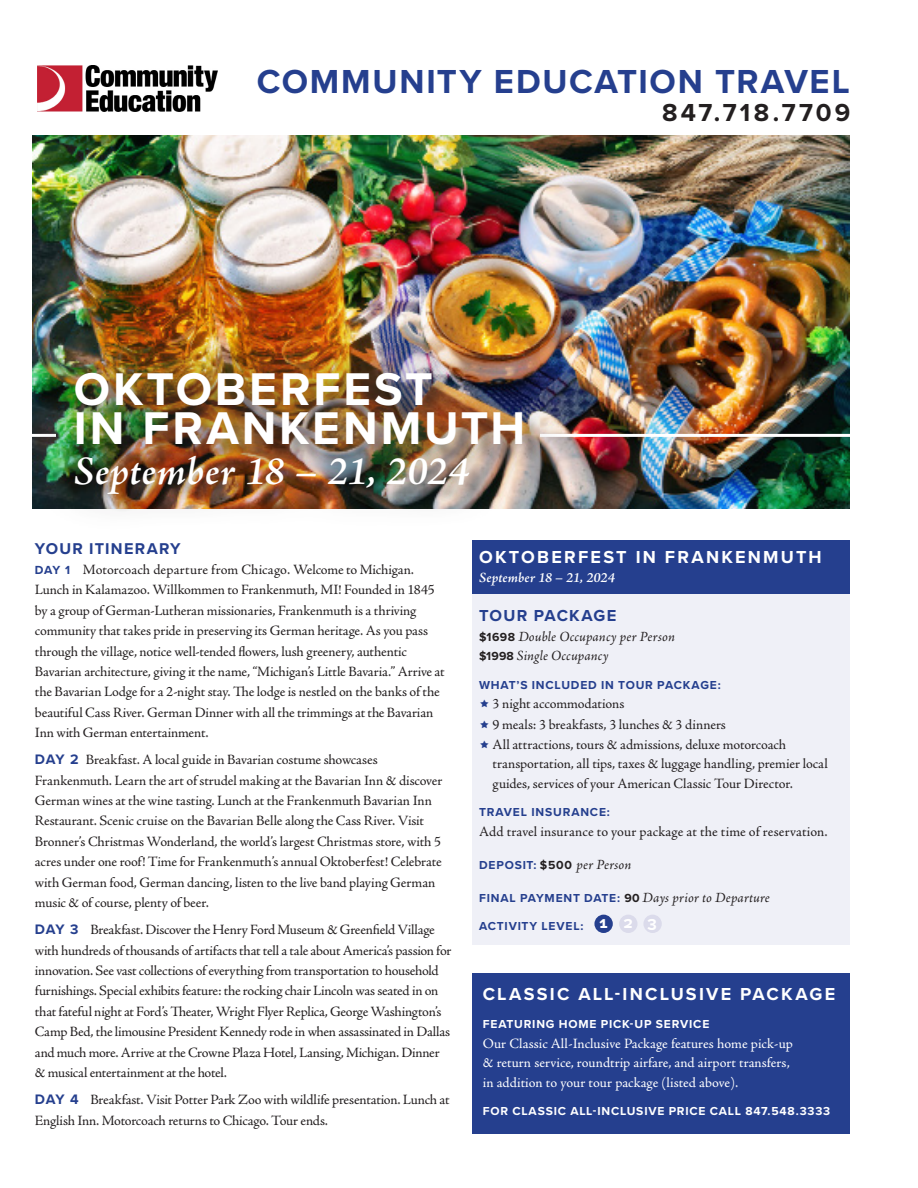
<style>
.page{position:relative;width:918px;height:1188px;background:#fff}
.page>*{position:absolute;margin:0;border:0;box-sizing:border-box;transform-origin:0 0}
.TOUR{font:700 47.55px/39.5px "Proxima Nova";letter-spacing:.06em;color:#fff}
.t1{font:italic 600 40.8px "Adobe Jenson Pro";letter-spacing:.005em;color:#fff}
.TOUR-2{font:700 34.5px "Proxima Nova";letter-spacing:.05em;color:#253f8e}
.t2{font:700 25.5px "Proxima Nova";letter-spacing:.13em;color:#231f20}
.All-Inclusive_Header{font:700 18px "Proxima Nova";letter-spacing:.12em;color:#fff}
.Tour_Name{font:700 18px "Proxima Nova";letter-spacing:.125em;color:#fff}
.Tour_Package{font:700 16.5px "Proxima Nova";letter-spacing:.075em;color:#253f8e}
.Head{font:700 16.2px "Proxima Nova";letter-spacing:.075em;color:#253f8e}
.Activity_Levels{font:700 16.2px "Proxima Nova";color:#fff}
.Itinerary{font:14.25px/20.4px "Adobe Jenson Pro";letter-spacing:-.01em;color:#231f20}
.White_Text{font:14.25px/19.5px "Adobe Jenson Pro";color:#fff}
.Tour_Text{font:14.25px "Adobe Jenson Pro";letter-spacing:.01em;color:#231f20}
.Tour_Cost{font:italic 14.25px "Adobe Jenson Pro";letter-spacing:.01em;color:#231f20}
.Tour_Final_Payment{font:italic 14.25px "Adobe Jenson Pro";letter-spacing:.01em;color:#231f20}
.Tour_Deposit{font:italic 14.25px "Adobe Jenson Pro";letter-spacing:.01em;color:#231f20}
.Small_Dates{font:italic 600 14.25px "Adobe Jenson Pro";letter-spacing:.005em;color:#fff}
.White_Subhead{font:700 12px "Proxima Nova";letter-spacing:.07em;color:#fff}
.Tour_Subhead{font:700 12px "Proxima Nova";letter-spacing:.07em;color:#253f8e}
.s1{font-family:"Proxima Nova";font-weight:700;font-size:12.15px;color:#253f8e}
.s2{font-family:"Proxima Nova";font-weight:700;color:#253f8e}
.s3{font-family:"Proxima Nova";font-weight:700;font-style:normal;font-size:12.15px}
.s4{font-family:"Proxima Nova";font-weight:700;font-style:normal;font-size:12px;color:#253f8e}
</style>
<div class="page">
<img style="left:37px;top:65px;width:181px;height:47px">
<img style="left:33px;top:135px;width:817px;height:374px">
<hr style="left:0;top:434px;width:918px;height:3px;background:#fff">
<div style="left:32px;top:327px;width:536px;height:208px;background:#231f20;opacity:.75"></div>
<div style="left:472px;top:591px;width:378px;height:354px;background:#eff0f7"></div>
<div style="left:472px;top:540px;width:378px;height:54px;background:#253f8e"></div>
<div style="left:472px;top:974px;width:378px;height:160px;background:#253f8e"></div>
<div style="left:594px;top:915px;width:19px;height:18px;background:#253f8e;border-radius:50%"></div>
<div style="left:619px;top:915px;width:19px;height:18px;background:#dbdbeb;border-radius:50%"></div>
<div style="left:643px;top:915px;width:19px;height:18px;background:#dbdbeb;border-radius:50%"></div>
<p class="TOUR-2" style="left:257px;top:56px;width:595px">COMMUNITY EDUCATION TRAVEL</p>
<p class="t2" style="left:662px;top:94px;width:190px">847.718.7709</p>
<p class="TOUR" style="left:74px;top:368px;width:453px">OKTOBERFEST<br>IN FRANKENMUTH</p>
<p class="t1" style="left:74px;top:448px;width:396px">September 18 – 21, 2024</p>
<p class="Head" style="left:35px;top:536px;width:147px">YOUR ITINERARY</p>
<p class="Itinerary" style="left:35px;top:560px;width:411px"><span class="s1">DAY 1</span> Motorcoach departure from Chicago. Welcome to Michigan.<br>Lunch in Kalamazoo. Willkommen to Frankenmuth, MI! Founded in 1845 by a group of German-Lutheran missionaries, Frankenmuth is a thriving community that takes pride in preserving its German heritage. As you pass through the village, notice well-tended flowers, lush greenery, authentic Bavarian architecture, giving it the name, “Michigan’s Little Bavaria.” Arrive at the Bavarian Lodge for a 2-night stay. The lodge is nestled on the banks of the beautiful Cass River. German Dinner with all the trimmings at the Bavarian Inn with German entertainment.</p>
<p class="Itinerary" style="left:35px;top:750px;width:409px"><span class="s2">DAY 2</span> Breakfast. A local guide in Bavarian costume showcases Frankenmuth. Learn the art of strudel making at the Bavarian Inn &amp; discover German wines at the wine tasting. Lunch at the Frankenmuth Bavarian Inn Restaurant. Scenic cruise on the Bavarian Belle along the Cass River. Visit Bronner’s Christmas Wonderland, the world’s largest Christmas store, with 5 acres under one roof! Time for Frankenmuth’s annual Oktoberfest! Celebrate with German food, German dancing, listen to the live band playing German music &amp; of course, plenty of beer.</p>
<p class="Itinerary" style="left:35px;top:920px;width:418px"><span class="s2">DAY 3</span> Breakfast. Discover the Henry Ford Museum &amp; Greenfield Village with hundreds of thousands of artifacts that tell a tale about America’s passion for innovation. See vast collections of everything from transportation to household furnishings. Special exhibits feature: the rocking chair Lincoln was seated in on that fateful night at Ford’s Theater, Wright Flyer Replica, George Washington’s Camp Bed, the limousine President Kennedy rode in when assassinated in Dallas and much more. Arrive at the Crowne Plaza Hotel, Lansing, Michigan. Dinner &amp; musical entertainment at the hotel.</p>
<p class="Itinerary" style="left:35px;top:1090px;width:416px"><span class="s2">DAY 4</span> Breakfast. Visit Potter Park Zoo with wildlife presentation. Lunch at<br>English Inn. Motorcoach returns to Chicago. Tour ends.</p>
<p class="Tour_Name" style="left:479px;top:544px;width:344px">OKTOBERFEST IN FRANKENMUTH</p>
<p class="Small_Dates" style="left:479px;top:570px;width:137px">September 18 – 21, 2024</p>
<p class="Tour_Package" style="left:479px;top:604px;width:139px">TOUR PACKAGE</p>
<p class="Tour_Cost" style="left:479px;top:628px;width:197px"><span class="s3">$1698</span> Double Occupancy per Person</p>
<p class="Tour_Cost" style="left:479px;top:648px;width:131px"><span class="s3">$1998</span> Single Occupancy</p>
<p class="Tour_Subhead" style="left:479px;top:676px;width:243px">WHAT’S INCLUDED IN TOUR PACKAGE:</p>
<p class="Itinerary" style="left:493px;top:694px;width:133px">3 night accommodations</p>
<p class="Itinerary" style="left:493px;top:715px;width:235px">9 meals: 3 breakfasts, 3 lunches &amp; 3 dinners</p>
<p class="Itinerary" style="left:493px;top:735px;width:337px;line-height:19.5px">All attractions, tours &amp; admissions, deluxe motorcoach transportation, all tips, taxes &amp; luggage handling, premier local guides, services of your American Classic Tour Director.</p>
<p class="Tour_Subhead" style="left:479px;top:803px;width:132px">TRAVEL INSURANCE:</p>
<p class="Tour_Text" style="left:479px;top:823px;width:350px">Add travel insurance to your package at the time of reservation.</p>
<p class="Tour_Deposit" style="left:479px;top:856px;width:154px"><span class="s4">DEPOSIT:</span> <span class="s3">$500</span> per Person</p>
<p class="Tour_Final_Payment" style="left:479px;top:889px;width:292px"><span class="s4">FINAL PAYMENT DATE:</span> <span class="s3">90</span> Days prior to Departure</p>
<p class="Tour_Subhead" style="left:479px;top:917px;width:106px">ACTIVITY LEVEL:</p>
<p class="Activity_Levels" style="left:600px;top:910px;width:59px">123</p>
<p class="All-Inclusive_Header" style="left:483px;top:980px;width:354px">CLASSIC ALL-INCLUSIVE PACKAGE</p>
<p class="White_Subhead" style="left:483px;top:1015px;width:228px">FEATURING HOME PICK-UP SERVICE</p>
<p class="White_Text" style="left:483px;top:1034px;width:312px">Our Classic All-Inclusive Package features home pick-up &amp; return service, roundtrip airfare, and airport transfers, in addition to your tour package (listed above).</p>
<p class="White_Subhead" style="left:483px;top:1102px;width:349px">FOR CLASSIC ALL-INCLUSIVE PRICE CALL 847.548.3333</p>
</div>
